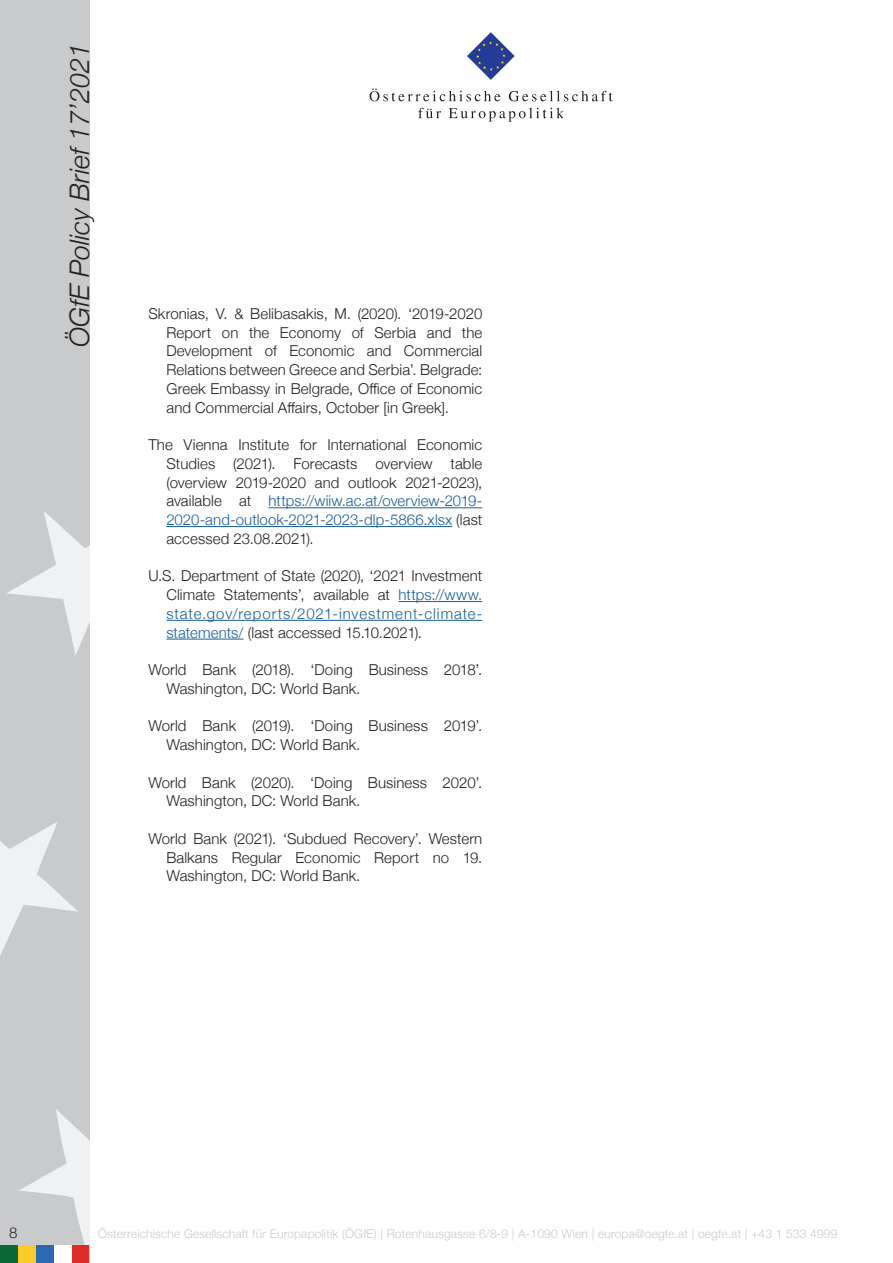
<style>
.page{position:relative;width:893px;height:1263px;background:#fff}
.page>*{position:absolute;margin:0;border:0;box-sizing:border-box;transform-origin:0 0}
.t1{font:italic 300 27px "Helvetica Neue";color:#231f20}
.Literaturverzeichnis{font:300 15px/18.8px "Helvetica Neue";letter-spacing:.005em;color:#231f20;text-align:justify}
.t2{font:300 12px "Helvetica Neue";letter-spacing:.015em;color:#c9cacc}
.s1{color:#175d9e}
</style>
<div class="page">
<div style="left:0;top:0;width:89px;height:1263px;background:#c9cacc"></div>
<svg style="left:19px;top:1109px;width:70px;height:136px"></svg>
<svg style="left:0;top:822px;width:78px;height:134px"></svg>
<svg style="left:7px;top:511px;width:82px;height:144px"></svg>
<div style="left:18px;top:1245px;width:18px;height:18px;background:#fecb26"></div>
<div style="left:36px;top:1245px;width:18px;height:18px;background:#2b68b3"></div>
<div style="left:71px;top:1245px;width:18px;height:18px;background:#de2b26"></div>
<div style="left:0;top:1245px;width:18px;height:18px;background:#0b6936"></div>
<div style="left:54px;top:1245px;width:17px;height:18px;background:#fff"></div>
<svg style="left:467px;top:32px;width:48px;height:48px"></svg>
<svg style="left:370px;top:88px;width:130px;height:13px"></svg>
<svg style="left:509px;top:91px;width:104px;height:10px"></svg>
<svg style="left:418px;top:108px;width:23px;height:10px"></svg>
<svg style="left:449px;top:108px;width:115px;height:14px"></svg>
<hr style="left:269px;top:507px;width:213px;height:1px;background:#175d9e">
<hr style="left:166px;top:526px;width:286px;height:1px;background:#175d9e">
<hr style="left:399px;top:601px;width:83px;height:1px;background:#175d9e">
<hr style="left:166px;top:620px;width:316px;height:1px;background:#175d9e">
<hr style="left:166px;top:639px;width:78px;height:1px;background:#175d9e">
<h1 class="t1" style="left:58px;top:347px;width:305px;rotate:-90deg">ÖGfE Policy Brief 17’2021</h1>
<p class="Literaturverzeichnis" style="left:166px;top:303px;width:317px;text-indent:-18px">Skronias, V. &amp; Belibasakis, M. (2020). ‘2019-2020<br>Report on the Economy of Serbia and the Development of Economic and Commercial Relations between Greece and Serbia’. Belgrade:<br>Greek Embassy in Belgrade, Office of Economic and Commercial Affairs, October [in Greek].</p>
<p class="Literaturverzeichnis" style="left:166px;top:434px;width:317px;text-indent:-18px">The Vienna Institute for International Economic Studies (2021). Forecasts overview table (overview 2019-2020 and outlook 2021-2023), available at <span class="s1">https://wiiw.ac.at/overview-2019- 2020-and-outlook-2021-2023-dlp-5866.xlsx</span> (last accessed 23.08.2021).</p>
<p class="Literaturverzeichnis" style="left:166px;top:565px;width:317px;text-indent:-18px">U.S. Department of State (2020), ‘2021 Investment Climate Statements’, available at <span class="s1">https://www. state.gov/reports/2021-investment-climate&shy;statements/</span> (last accessed 15.10.2021).</p>
<p class="Literaturverzeichnis" style="left:166px;top:659px;width:317px;text-indent:-18px">World Bank (2018). ‘Doing Business 2018’.<br>Washington, DC: World Bank.</p>
<p class="Literaturverzeichnis" style="left:166px;top:715px;width:317px;text-indent:-18px">World Bank (2019). ‘Doing Business 2019’.<br>Washington, DC: World Bank.</p>
<p class="Literaturverzeichnis" style="left:166px;top:772px;width:317px;text-indent:-18px">World Bank (2020). ‘Doing Business 2020’.<br>Washington, DC: World Bank.</p>
<p class="Literaturverzeichnis" style="left:166px;top:828px;width:317px;text-indent:-18px">World Bank (2021). ‘Subdued Recovery’. Western Balkans Regular Economic Report no 19.<br>Washington, DC: World Bank.</p>
<p class="Literaturverzeichnis" style="left:9px;top:1222px;width:10px">8</p>
<p class="t2" style="left:98px;top:1224px;width:741px">Österreichische Gesellschaft für Europapolitik (ÖGfE) | Rotenhausgasse 6/8-9 | A-1090 Wien | europa@oegfe.at | oegfe.at | +43 1 533 4999</p>
</div>
